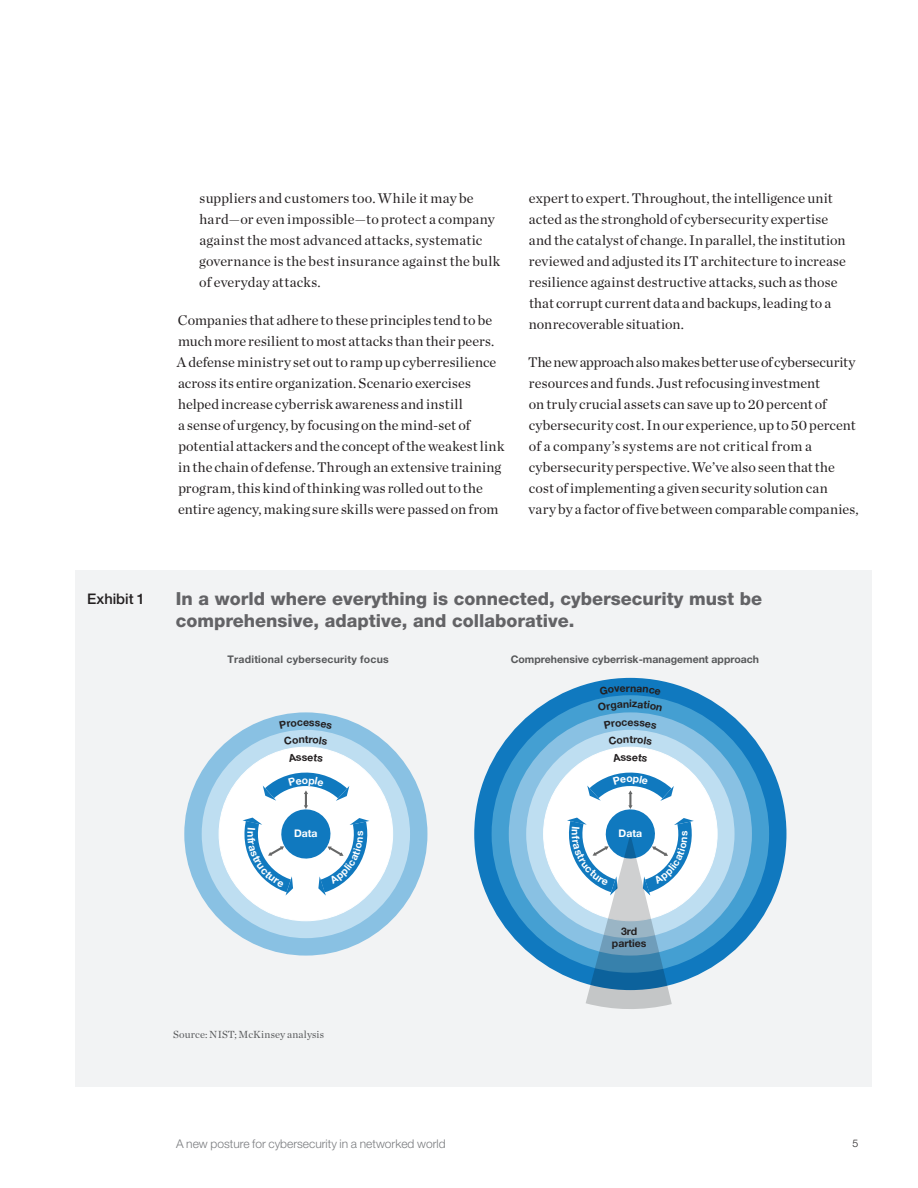
<style>
.page{position:relative;width:918px;height:1188px;background:#fff}
.page>*{position:absolute;margin:0;border:0;box-sizing:border-box;transform-origin:0 0}
.t1{font:800 18px/22.5px "Helvetica Neue LT Std";color:#636366}
.t2{font:500 14.7px "Helvetica Neue LT Std";color:#231f20}
.t3{font:14.25px/21px "Chronicle Deck";letter-spacing:.01em;color:#231f20}
.t4{font:300 12px "Helvetica Neue LT Std";color:#7a7c7f}
.t5{font:700 10.5px/12px "Helvetica Neue LT Std";color:#231f20}
.t6{font:700 10.5px "Helvetica Neue LT Std";color:#57585a}
.t7{font:700 10.5px "Helvetica Neue LT Std";letter-spacing:.02em;color:#57585a}
.t8{font:10.5px "Chronicle Deck";letter-spacing:.015em;color:#57585a}
.t9{font:700 10.5px "Helvetica Neue LT Std";color:#fff}
.t10{font:300 10.5px "Helvetica Neue LT Std";color:#231f20}
.t11{font:700 10.05px "Helvetica Neue LT Std";color:#fff}
</style>
<div class="page">
<div style="left:75px;top:570px;width:797px;height:516px;background:#f2f3f4"></div>
<div style="left:184px;top:712px;width:243px;height:244px;background:#89c1e3;border-radius:50%"></div>
<div style="left:202px;top:730px;width:208px;height:208px;background:#bedef1;border-radius:50%"></div>
<div style="left:219px;top:747px;width:174px;height:174px;background:#fff;border-radius:50%"></div>
<div style="left:474px;top:678px;width:312px;height:312px;background:#1079bf;border-radius:50%"></div>
<div style="left:492px;top:695px;width:277px;height:278px;background:#449fd2;border-radius:50%"></div>
<div style="left:509px;top:712px;width:243px;height:244px;background:#89c1e3;border-radius:50%"></div>
<div style="left:526px;top:730px;width:209px;height:208px;background:#bedef1;border-radius:50%"></div>
<div style="left:544px;top:747px;width:173px;height:174px;background:#fff;border-radius:50%"></div>
<svg style="left:599px;top:695px;width:62px;height:4px"></svg>
<svg style="left:225px;top:753px;width:162px;height:151px"></svg>
<svg style="left:550px;top:753px;width:161px;height:256px"></svg>
<p class="t2" style="left:87px;top:590px;width:59px">Exhibit 1</p>
<p class="t3" style="left:199px;top:187px;width:303px">suppliers and customers too. While it may be hard—or even impossible—to protect a company against the most advanced attacks, systematic governance is the best insurance against the bulk of everyday attacks.</p>
<p class="t3" style="left:177px;top:309px;width:329px">Companies that adhere to these principles tend to be much more resilient to most attacks than their peers.<br>A defense ministry set out to ramp up cyberresilience across its entire organization. Scenario exercises helped increase cyberrisk awareness and instill<br>a sense of urgency, by focusing on the mind-set of potential attackers and the concept of the weakest link in the chain of defense. Through an extensive training program, this kind of thinking was rolled out to the entire agency, making sure skills were passed on from</p>
<p class="t5" style="left:176px;top:434px;width:138px">McKinsey &amp; Company 2018<br>Cybersecurity<br>Exhibit 1 of 3</p>
<p class="t3" style="left:529px;top:187px;width:319px">expert to expert. Throughout, the intelligence unit acted as the stronghold of cybersecurity expertise and the catalyst of change. In parallel, the institution reviewed and adjusted its IT architecture to increase resilience against destructive attacks, such as those that corrupt current data and backups, leading to a nonrecoverable situation.</p>
<p class="t3" style="left:528px;top:351px;width:332px">The new approach also makes better use of cybersecurity resources and funds. Just refocusing investment<br>on truly crucial assets can save up to 20 percent of cybersecurity cost. In our experience, up to 50 percent of a company’s systems are not critical from a cybersecurity perspective. We’ve also seen that the cost of implementing a given security solution can<br>vary by a factor of five between comparable companies,</p>
<p class="t1" style="left:176px;top:587px;width:588px">In a world where everything is connected, cybersecurity must be comprehensive, adaptive, and collaborative.</p>
<p class="t7" style="left:228px;top:653px;width:163px">Traditional cybersecurity focus</p>
<p class="t6" style="left:511px;top:653px;width:250px">Comprehensive cyberrisk-management approach</p>
<p class="t9" style="left:258px;top:831px;width:8px;rotate:90deg">n</p>
<p class="t9" style="left:294px;top:827px;width:25px">Data</p>
<p class="t9" style="left:619px;top:827px;width:25px">Data</p>
<p class="t11" style="left:678px;top:836px;width:7px;rotate:-90deg">s</p>
<p class="t11" style="left:353px;top:836px;width:7px;rotate:-90deg">s</p>
<p class="t9" style="left:582px;top:829px;width:8px;rotate:90deg">n</p>
<p class="t5" style="left:612px;top:925px;width:36px;text-align:center">3rd parties</p>
<p class="t8" style="left:173px;top:1026px;width:152px">Source: NIST; McKinsey analysis</p>
<p class="t4" style="left:176px;top:1136px;width:271px">A new posture for cybersecurity in a networked world</p>
<p class="t10" style="left:853px;top:1137px;width:7px">5</p>
</div>
